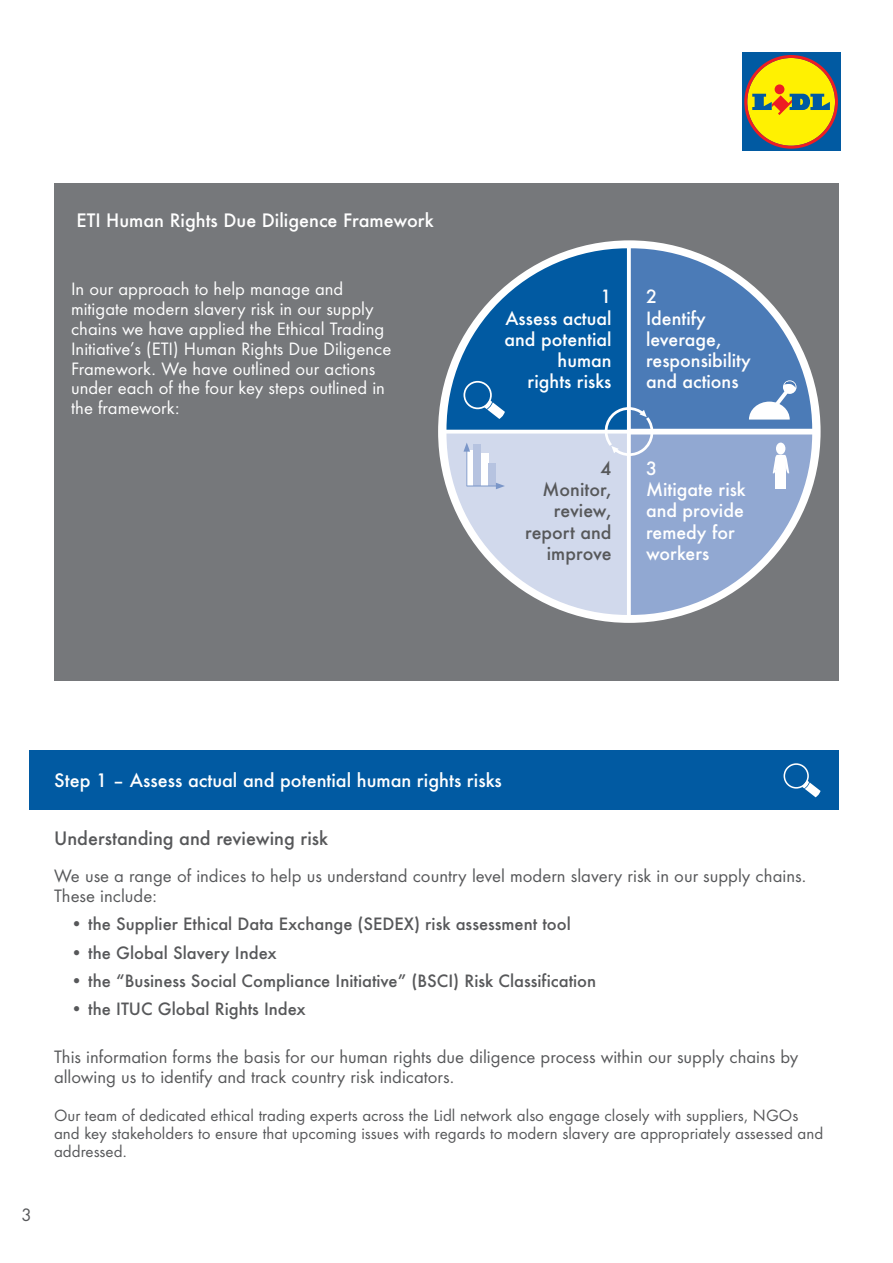
<style>
.page{position:relative;width:893px;height:1263px;background:#fff}
.page>*{position:absolute;margin:0;border:0;box-sizing:border-box;transform-origin:0 0}
.Heading{font:500 18px "LIDL Futura ND";color:#fff}
.Heading-2{font:500 18px "LIDL Futura ND";color:#57585a}
.Heading-3{font:500 17.7px/21.3px "LIDL Futura ND";color:#fff}
.Heading-4{font:500 17.7px/21.3px "LIDL Futura ND";color:#57585a;text-align:right}
.Body{font:16.5px/19.8px "LIDL Futura ND Book";color:#57585a}
.Body-2{font:16.5px/19.8px "LIDL Futura ND Book";color:#fff}
.Body-3{font:500 16.5px "LIDL Futura ND";color:#57585a}
.t1{font:15px/18px "LIDL Futura ND Book";color:#57585a}
</style>
<div class="page">
<div style="left:742px;top:52px;width:99px;height:99px;background:#015aa2"></div>
<svg style="left:744px;top:55px;width:94px;height:94px"></svg>
<div style="left:30px;top:750px;width:809px;height:60px;background:#015aa2"></div>
<div style="left:54px;top:183px;width:785px;height:497px;background:#76787b"></div>
<svg style="left:446px;top:248px;width:366px;height:367px"></svg>
<div style="left:783px;top:763px;width:26px;height:26px;border:2px solid #fff;border-radius:50%"></div>
<svg style="left:802px;top:780px;width:19px;height:17px"></svg>
<p class="Heading" style="left:77px;top:208px;width:359px">ETI Human Rights Due Diligence Framework</p>
<p class="Body-2" style="left:71px;top:280px;width:322px">In our approach to help manage and mitigate modern slavery risk in our supply chains we have applied the Ethical Trading Initiative’s (ETI) Human Rights Due Diligence Framework. We have outlined our actions under each of the four key steps outlined in the framework:</p>
<p class="Heading-3" style="left:505px;top:286px;width:108px;text-align:right">1<br>Assess actual and potential human<br>rights risks</p>
<p class="Heading-4" style="left:525px;top:457px;width:88px">4<br>Monitor, review, report and improve</p>
<p class="Heading-3" style="left:646px;top:286px;width:106px">2<br>Identify leverage, responsibility and actions</p>
<p class="Heading-3" style="left:646px;top:457px;width:101px">3<br>Mitigate risk and provide remedy for workers</p>
<p class="Body" style="left:21px;top:1205px;width:12px">3</p>
<p class="Heading" style="left:54px;top:768px;width:449px">Step 1 – Assess actual and potential human rights risks</p>
<p class="Heading-2" style="left:54px;top:826px;width:276px">Understanding and reviewing risk</p>
<p class="Body" style="left:54px;top:866px;width:754px">We use a range of indices to help us understand country level modern slavery risk in our supply chains.<br>These include:</p>
<p class="Body-3" style="left:70px;top:913px;width:502px">• the Supplier Ethical Data Exchange (SEDEX) risk assessment tool</p>
<p class="Body-3" style="left:70px;top:941px;width:208px">• the Global Slavery Index</p>
<p class="Body-3" style="left:70px;top:970px;width:527px">• the “Business Social Compliance Initiative” (BSCI) Risk Classification</p>
<p class="Body-3" style="left:70px;top:998px;width:237px">• the ITUC Global Rights Index</p>
<p class="Body" style="left:54px;top:1047px;width:746px">This information forms the basis for our human rights due diligence process within our supply chains by allowing us to identify and track country risk indicators.</p>
<p class="t1" style="left:54px;top:1106px;width:771px">Our team of dedicated ethical trading experts across the Lidl network also engage closely with suppliers, NGOs and key stakeholders to ensure that upcoming issues with regards to modern slavery are appropriately assessed and addressed.</p>
</div>
